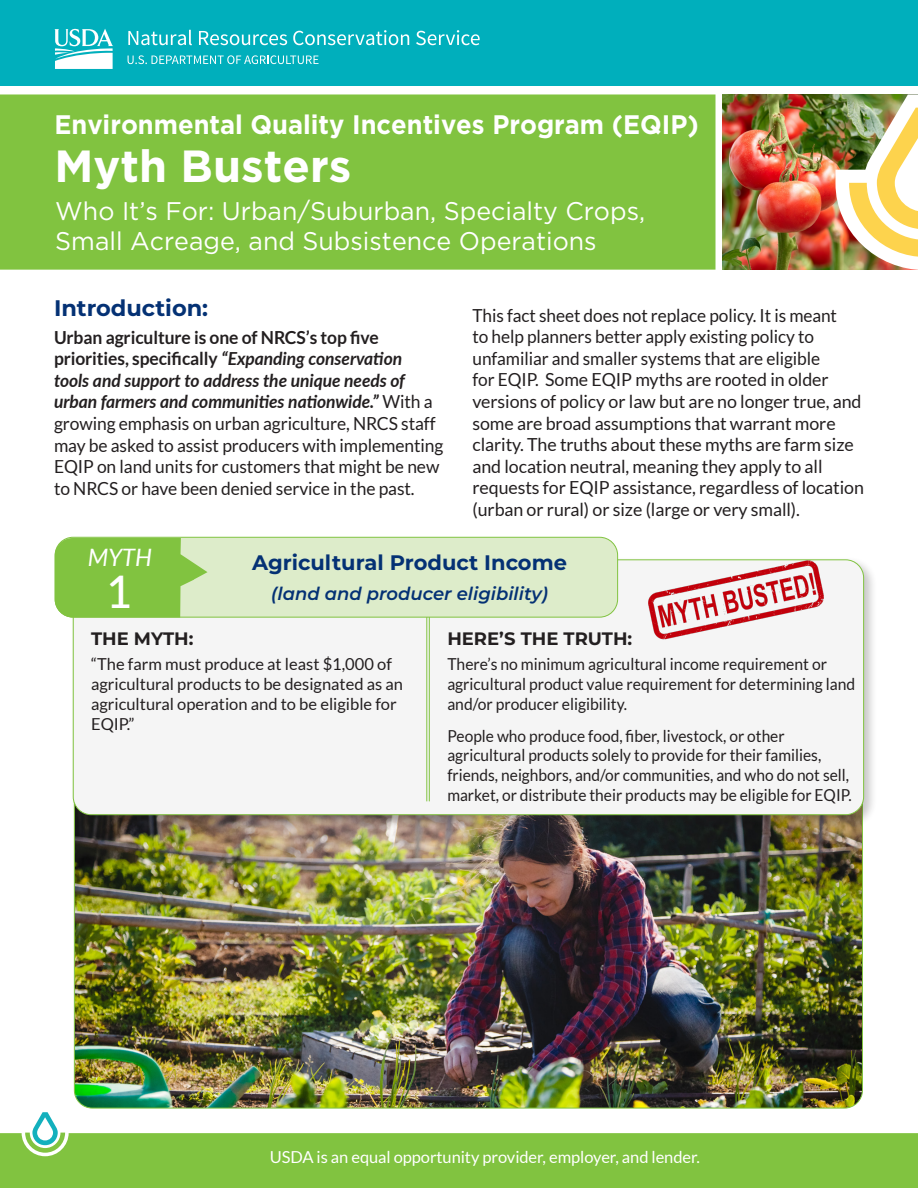
<style>
.page{position:relative;width:918px;height:1188px;background:#fff}
.page>*{position:absolute;margin:0;border:0;box-sizing:border-box;transform-origin:0 0}
.Fact_Sheet_Title{font:700 45px "Gotham HTF";color:#fff}
.Myth{font:500 45px "Lato";color:#fff}
.Fact_Sheet_Title-2{font:700 26.85px "Gotham HTF";color:#fff;scale:.95 1}
.Fact_Sheet_Subtitle{font:25.5px/30.6px "Gotham HTF";color:#fff}
.Myth-2{font:italic 24px "Lato";color:#fff}
.Body_Subhead{font:700 22.5px "Montserrat";color:#043174}
.Body_Subhead-2{font:700 21px "Montserrat";color:#043174}
.Intro_Text{font:18px/21.6px "Lato";letter-spacing:-.005em;color:#231f20;scale:.96 1}
.Intro_text_italic{font:18px/21.6px "Lato";letter-spacing:-.005em;color:#231f20}
.Body_Subhead-3{font:italic 600 18px "Montserrat";color:#043174}
.Myth_title{font:700 18px "Montserrat";color:#231f20}
.Myth_Body{font:16.5px/19.8px "Lato";color:#231f20;scale:.94 1}
.Myth_Body-2{font:16.5px/19.8px "Lato";color:#231f20;scale:.95 1}
.Myth_Body-3{font:16.5px/19.8px "Lato";color:#231f20}
.t1{font:16.5px "Lato";letter-spacing:-.005em;color:#fff}
.s1{font-weight:700}
.s2{font-weight:700;font-style:italic}
</style>
<div class="page">
<div style="left:1px;top:95px;width:714px;height:174px;background:#81c340"></div>
<div style="left:0;top:94px;width:716px;height:176px;border:2px solid #81c340"></div>
<div style="left:0;top:0;width:918px;height:86px;background:#00afbc"></div>
<svg style="left:128px;top:30px;width:64px;height:15px"></svg>
<svg style="left:199px;top:31px;width:88px;height:14px"></svg>
<svg style="left:293px;top:30px;width:116px;height:15px"></svg>
<svg style="left:416px;top:30px;width:64px;height:15px"></svg>
<svg style="left:128px;top:55px;width:191px;height:9px"></svg>
<svg style="left:54px;top:29px;width:59px;height:40px"></svg>
<div style="left:0;top:1133px;width:918px;height:55px;background:#81c340"></div>
<svg style="left:22px;top:1112px;width:47px;height:44px"></svg>
<img style="left:723px;top:94px;width:112px;height:176px">
<img style="left:835px;top:94px;width:83px;height:176px">
<img style="left:74px;top:829px;width:789px;height:280px">
<div style="left:70px;top:557px;width:808px;height:272px;background:#231f20;opacity:.25"></div>
<div style="left:73px;top:560px;width:791px;height:255px;background:#f5f5f5;border-radius:18px"></div>
<hr style="left:427px;top:559px;width:1px;height:242px;background:#81c340">
<hr style="left:429px;top:559px;width:1px;height:242px;background:#81c340">
<div style="left:55px;top:537px;width:563px;height:80px;background:#ddecca;border-radius:18px"></div>
<div style="left:55px;top:537px;width:563px;height:81px;border:1px solid #81c340;border-radius:18px"></div>
<svg style="left:55px;top:538px;width:153px;height:80px"></svg>
<img style="left:638px;top:557px;width:189px;height:83px">
<h1 class="Fact_Sheet_Title-2" style="left:54px;top:109px;width:680px">Environmental Quality Incentives Program (EQIP)</h1>
<h1 class="Fact_Sheet_Title" style="left:54px;top:140px;width:299px">Myth Busters</h1>
<h1 class="Fact_Sheet_Subtitle" style="left:55px;top:195px;width:591px">Who It’s For: Urban/Suburban, Specialty Crops,<br>Small Acreage, and Subsistence Operations</h1>
<p class="Body_Subhead" style="left:54px;top:292px;width:156px">Introduction:</p>
<p class="Intro_text_italic" style="left:54px;top:326px;width:391px"><span class="s1">Urban agriculture is one of NRCS’s top five priorities, specifically</span> <span class="s2">“Expanding conservation<br>tools and support to address the unique needs of urban farmers and communities nationwide.”</span> With a growing emphasis on urban agriculture, NRCS staff may be asked to assist producers with implementing EQIP on land units for customers that might be new to NRCS or have been denied service in the past.</p>
<p class="Intro_Text" style="left:472px;top:304px;width:409px">This fact sheet does not replace policy. It is meant<br>to help planners better apply existing policy to unfamiliar and smaller systems that are eligible<br>for EQIP. Some EQIP myths are rooted in older versions of policy or law but are no longer true, and some are broad assumptions that warrant more clarity. The truths about these myths are farm size and location neutral, meaning they apply to all requests for EQIP assistance, regardless of location (urban or rural) or size (large or very small).</p>
<p class="Myth-2" style="left:88px;top:544px;width:66px">MYTH</p>
<p class="Myth" style="left:107px;top:560px;width:28px">1</p>
<p class="Body_Subhead-2" style="left:252px;top:548px;width:316px">Agricultural Product Income</p>
<p class="Body_Subhead-3" style="left:271px;top:581px;width:278px">(land and producer eligibility)</p>
<p class="Myth_title" style="left:91px;top:626px;width:104px">THE MYTH:</p>
<p class="Myth_Body-3" style="left:91px;top:654px;width:313px">“The farm must produce at least $1,000 of agricultural products to be designated as an agricultural operation and to be eligible for EQIP.”</p>
<p class="Myth_title" style="left:447px;top:626px;width:186px">HERE’S THE TRUTH:</p>
<p class="Myth_Body-2" style="left:447px;top:654px;width:431px">There’s no minimum agricultural income requirement or agricultural product value requirement for determining land and/or producer eligibility.</p>
<p class="Myth_Body" style="left:447px;top:726px;width:432px">People who produce food, fiber, livestock, or other agricultural products solely to provide for their families, friends, neighbors, and/or communities, and who do not sell, market, or distribute their products may be eligible for EQIP.</p>
<p class="t1" style="left:270px;top:1148px;width:432px">USDA is an equal opportunity provider, employer, and lender.</p>
</div>
